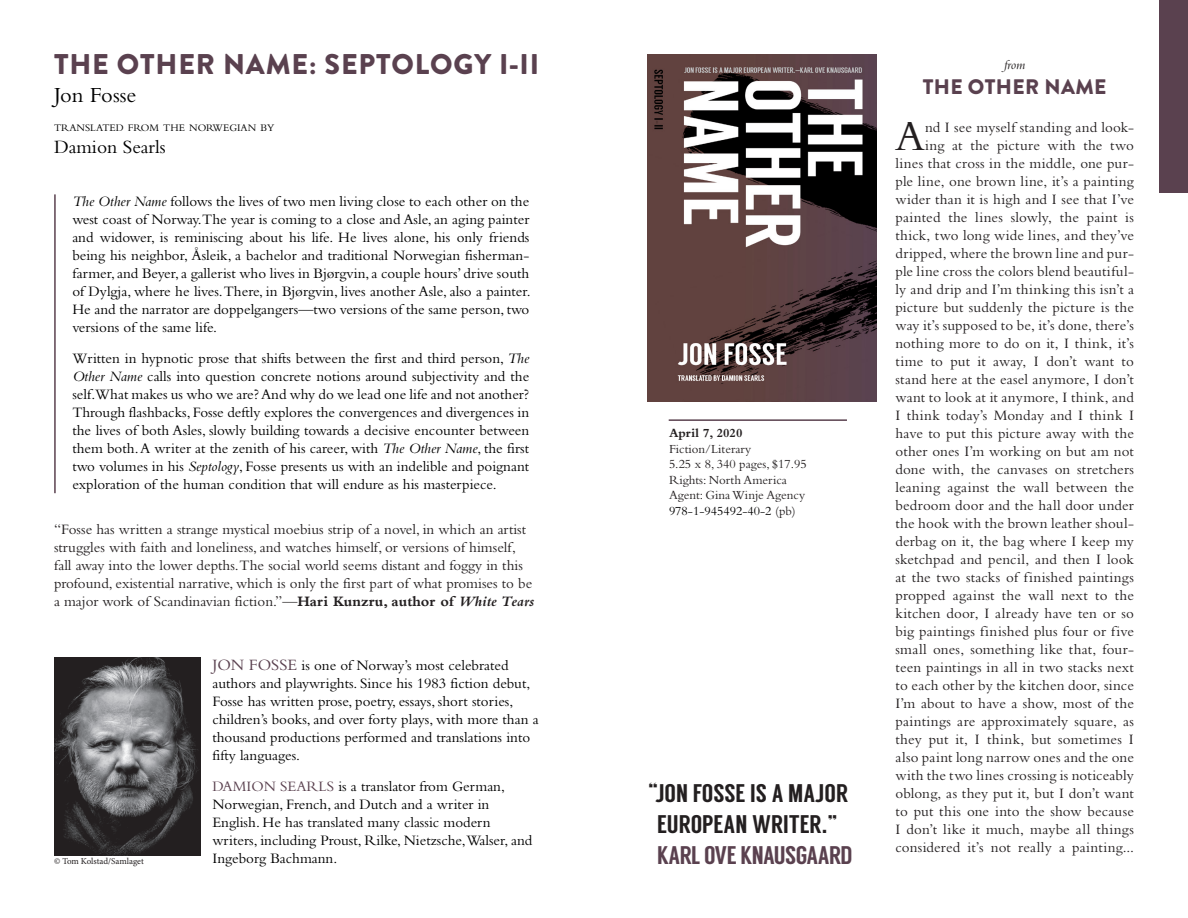
<style>
.page{position:relative;width:1188px;height:918px;background:#fff}
.page>*{position:absolute;margin:0;border:0;box-sizing:border-box;transform-origin:0 0}
.t1{font:43.95px "Bembo";color:#231f20}
.t2{font:900 28.5px "Brandon Grotesque";letter-spacing:.03em;color:#5a414f}
.t3{font:25.5px/30.6px "Langdon";color:#231f20;text-align:center}
.t4{font:25.5px "Langdon";letter-spacing:-.02em;color:#5a414f}
.t5{font:22.5px "Bembo";color:#000}
.t6{font:900 21px "Brandon Grotesque";letter-spacing:.02em;color:#5a414f}
.t7{font:19.5px "Bembo";color:#000}
.t8{font:15px/18px "Bembo";letter-spacing:.005em;color:#231f20}
.t9{font:15px/18px "Bembo";color:#000}
.t10{font:italic 13.5px "M Bembo";color:#231f20}
.t11{font:12.9px/15.8px "Bembo";color:#231f20}
.t12{font:700 12.9px "Bembo Std";color:#231f20}
.t13{font:10.5px "Bembo";color:#000}
.t14{font:9px "Minion Pro";letter-spacing:-.005em;color:#231f20}
.s1{font-family:"M Bembo";font-style:italic}
.s2{font-weight:700}
.s3{font-family:"M Bembo";font-weight:700;font-style:italic}
.s4{font-size:16.5px;color:#5a414f}
.s5{color:#5a414f}
.s6{color:#000}
</style>
<div class="page">
<hr style="left:54px;top:194px;width:2px;height:299px;background:#5a414f">
<img style="left:54px;top:657px;width:146px;height:199px">
<img style="left:648px;top:54px;width:228px;height:348px">
<hr style="left:669px;top:419px;width:178px;height:2px;background:#5a414f">
<div style="left:1159px;top:0;width:29px;height:193px;background:#5a414f"></div>
<h2 class="t2" style="left:54px;top:44px;width:487px">THE OTHER NAME: SEPTOLOGY I-II</h2>
<h3 class="t5" style="left:54px;top:82px;width:84px">Jon Fosse</h3>
<p class="t13" style="left:54px;top:122px;width:222px">TRANSLATED FROM THE NORWEGIAN BY</p>
<h3 class="t7" style="left:54px;top:136px;width:113px">Damion Searls</h3>
<p class="t9" style="left:72px;top:192px;width:460px;text-align:justify"><span class="s1">The Other Name</span> follows the lives of two men living close to each other on the west coast of Norway.The year is coming to a close and Asle, an aging painter and widower, is reminiscing about his life. He lives alone, his only friends being his neighbor, Åsleik, a bachelor and traditional Norwegian fisherman&shy;farmer, and Beyer, a gallerist who lives in Bjørgvin, a couple hours’ drive south of Dylgja, where he lives. There, in Bjørgvin, lives another Asle, also a painter.<br>He and the narrator are doppelgangers—two versions of the same person, two versions of the same life.</p>
<p class="t9" style="left:72px;top:349px;width:459px;text-align:justify">Written in hypnotic prose that shifts between the first and third person, <span class="s1">The Other Name</span> calls into question concrete notions around subjectivity and the self.What makes us who we are? And why do we lead one life and not another?<br>Through flashbacks, Fosse deftly explores the convergences and divergences in the lives of both Asles, slowly building towards a decisive encounter between them both. A writer at the zenith of his career, with <span class="s1">The Other Name</span>, the first two volumes in his <span class="s1">Septology</span>, Fosse presents us with an indelible and poignant exploration of the human condition that will endure as his masterpiece.</p>
<p class="t8" style="left:54px;top:520px;width:482px">“Fosse has written a strange mystical moebius strip of a novel, in which an artist struggles with faith and loneliness, and watches himself, or versions of himself, fall away into the lower depths.The social world seems distant and foggy in this profound, existential narrative, which is only the first part of what promises to be a major work of Scandinavian fiction.”—<span class="s2">Hari Kunzru, author of</span> <span class="s3">White Tears</span></p>
<p class="t14" style="left:54px;top:855px;width:91px">© Tom Kolstad/Samlaget</p>
<p class="t9" style="left:212px;top:656px;width:328px"><span class="s4">JON FOSSE</span> is one of Norway’s most celebrated authors and playwrights. Since his 1983 fiction debut, Fosse has written prose, poetry, essays, short stories, children’s books, and over forty plays, with more than a thousand productions performed and translations into fifty languages.</p>
<p class="t9" style="left:212px;top:777px;width:322px"><span class="s5">DAMION SEARLS</span> is a translator from German, Norwegian, French, and Dutch and a writer in English. He has translated many classic modern writers, including Proust, Rilke, Nietzsche,Walser, and Ingeborg Bachmann.</p>
<p class="t12" style="left:669px;top:426px;width:75px">April 7, 2020</p>
<p class="t11" style="left:669px;top:440px;width:139px">Fiction/Literary<br>5.25 x 8, 340 pages, $17.95<br>Rights: North America<br>Agent: Gina Winje Agency<br><span class="s6">978-1-945492-40-2</span> (pb)</p>
<h3 class="t3" style="left:648px;top:778px;width:202px">“JON FOSSE IS A MAJOR<br>EUROPEAN WRITER.”</h3>
<h3 class="t4" style="left:657px;top:840px;width:197px">KARL OVE KNAUSGAARD</h3>
<p class="t10" style="left:1004px;top:57px;width:23px">from</p>
<h3 class="t6" style="left:923px;top:72px;width:185px">THE OTHER NAME</h3>
<h1 class="t1" style="left:895px;top:110px;width:31px">A</h1>
<p class="t8" style="left:896px;top:118px;width:240px;text-align:right">nd I see myself standing and look-<br>ing at the picture with the two lines that cross in the middle, one pur&shy;ple line, one brown line, it’s a painting wider than it is high and I see that I’ve painted the lines slowly, the paint is thick, two long wide lines, and they’ve dripped, where the brown line and pur&shy;ple line cross the colors blend beautiful&shy;ly and drip and I’m thinking this isn’t a picture but suddenly the picture is the way it’s supposed to be, it’s done, there’s nothing more to do on it, I think, it’s time to put it away, I don’t want to stand here at the easel anymore, I don’t want to look at it anymore, I think, and I think today’s Monday and I think I have to put this picture away with the other ones I’m working on but am not done with, the canvases on stretchers leaning against the wall between the bedroom door and the hall door under the hook with the brown leather shoul&shy;derbag on it, the bag where I keep my sketchpad and pencil, and then I look at the two stacks of finished paintings propped against the wall next to the kitchen door, I already have ten or so big paintings finished plus four or five small ones, something like that, four&shy;teen paintings in all in two stacks next to each other by the kitchen door, since I’m about to have a show, most of the paintings are approximately square, as they put it, I think, but sometimes I also paint long narrow ones and the one with the two lines crossing is noticeably oblong, as they put it, but I don’t want to put this one into the show because I don’t like it much, maybe all things considered it’s not really a painting...</p>
</div>
